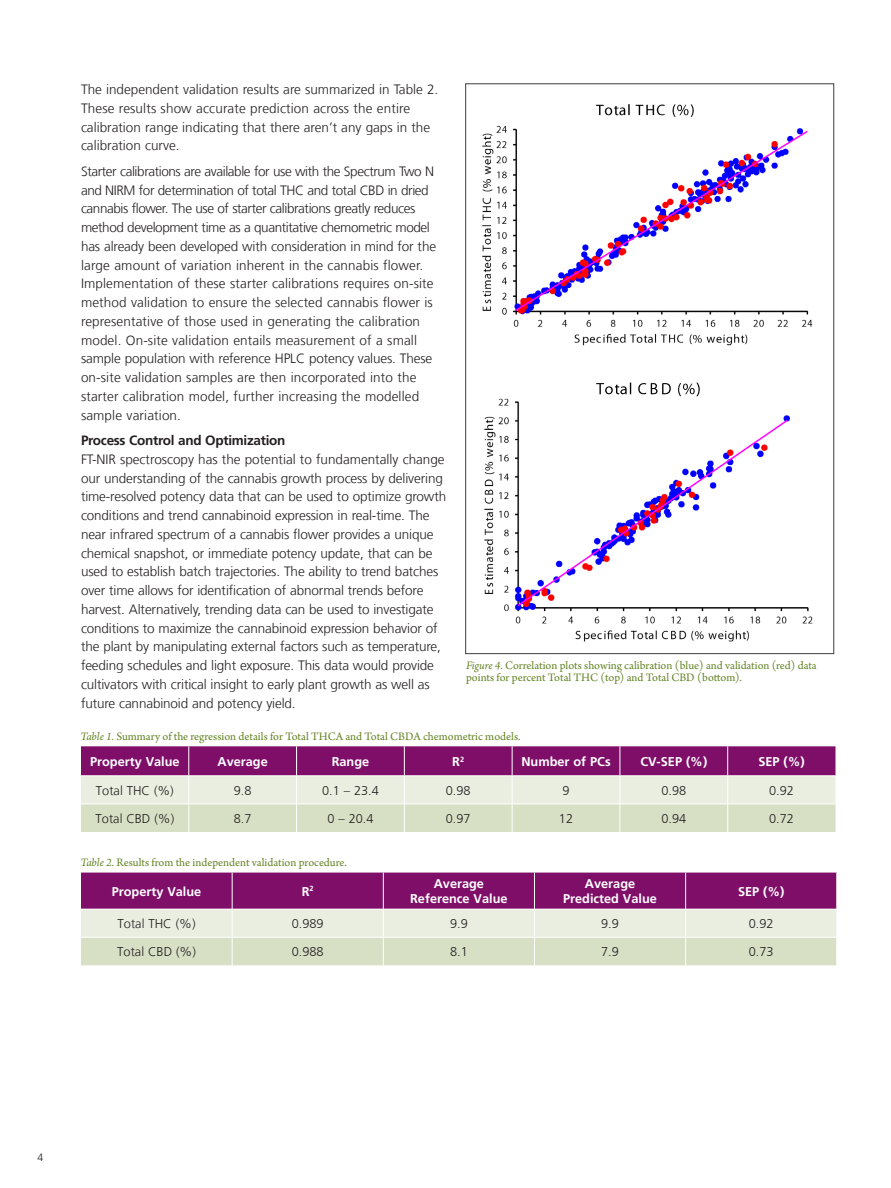
<style>
.page{position:relative;width:891px;height:1188px;background:#fff}
.page>*{position:absolute;margin:0;border:0;box-sizing:border-box;transform-origin:0 0}
.Paragraph_Head{font:300 13.5px/18.8px "Frutiger LT Com";letter-spacing:-.01em;color:#231f20}
.Paragraph_Head-2{font:300 13.5px/18.8px "Frutiger LT Com";letter-spacing:.01em;color:#231f20}
.Paragraph_Head-3{font:700 13.5px "Frutiger LT Com";letter-spacing:-.02em;color:#231f20}
.Bulleted_Copy_Last_B{font:300 12.75px "Frutiger LT Com";color:#231f20}
.Bulleted_Copy_Last_B-2{font:700 12.75px/15px "Frutiger LT Com";color:#fff;text-align:center}
.Body_Copy{font:12px/12.6px "Arno Pro";color:#648426}
.t1{font:300 10.5px "Frutiger LT Com";color:#231f20}
.s1{font-style:italic}
</style>
<div class="page">
<img style="left:482px;top:104px;width:331px;height:242px">
<img style="left:484px;top:398px;width:329px;height:244px">
<svg style="left:81px;top:746px;width:755px;height:86px;background:#c19fb1"></svg>
<svg style="left:81px;top:873px;width:756px;height:92px;background:#bb94ab"></svg>
<img style="left:596px;top:382px;width:99px;height:15px">
<img style="left:696px;top:382px;width:8px;height:18px">
<p class="Paragraph_Head" style="left:81px;top:80px;width:359px">The independent validation results are summarized in Table 2.<br>These results show accurate prediction across the entire calibration range indicating that there aren’t any gaps in the calibration curve.</p>
<p class="Paragraph_Head-2" style="left:81px;top:162px;width:357px">Starter calibrations are available for use with the Spectrum Two N and NIRM for determination of total THC and total CBD in dried cannabis flower. The use of starter calibrations greatly reduces method development time as a quantitative chemometric model has already been developed with consideration in mind for the large amount of variation inherent in the cannabis flower.<br>Implementation of these starter calibrations requires on-site method validation to ensure the selected cannabis flower is representative of those used in generating the calibration model. On-site validation entails measurement of a small sample population with reference HPLC potency values. These on-site validation samples are then incorporated into the starter calibration model, further increasing the modelled sample variation.</p>
<p class="Paragraph_Head-3" style="left:81px;top:433px;width:206px">Process Control and Optimization</p>
<p class="Paragraph_Head" style="left:81px;top:450px;width:367px">FT-NIR spectroscopy has the potential to fundamentally change our understanding of the cannabis growth process by delivering time-resolved potency data that can be used to optimize growth conditions and trend cannabinoid expression in real-time. The near infrared spectrum of a cannabis flower provides a unique chemical snapshot, or immediate potency update, that can be used to establish batch trajectories. The ability to trend batches over time allows for identification of abnormal trends before harvest. Alternatively, trending data can be used to investigate conditions to maximize the cannabinoid expression behavior of the plant by manipulating external factors such as temperature, feeding schedules and light exposure. This data would provide cultivators with critical insight to early plant growth as well as future cannabinoid and potency yield.</p>
<p class="Body_Copy" style="left:466px;top:659px;width:352px"><span class="s1">Figure 4.</span> Correlation plots showing calibration (blue) and validation (red) data points for percent Total THC (top) and Total CBD (bottom).</p>
<p class="Body_Copy" style="left:80px;top:731px;width:442px"><span class="s1">Table 1.</span> Summary of the regression details for Total THCA and Total CBDA chemometric models.</p>
<p class="Bulleted_Copy_Last_B-2" style="left:90px;top:754px;width:91px">Property Value</p>
<p class="Bulleted_Copy_Last_B-2" style="left:218px;top:754px;width:52px">Average</p>
<p class="Bulleted_Copy_Last_B-2" style="left:332px;top:754px;width:39px">Range</p>
<p class="Bulleted_Copy_Last_B-2" style="left:452px;top:754px;width:13px">R<sup>2</sup></p>
<p class="Bulleted_Copy_Last_B-2" style="left:521px;top:754px;width:91px">Number of PCs</p>
<p class="Bulleted_Copy_Last_B-2" style="left:640px;top:754px;width:68px">CV-SEP (%)</p>
<p class="Bulleted_Copy_Last_B-2" style="left:758px;top:754px;width:48px">SEP (%)</p>
<p class="Bulleted_Copy_Last_B" style="left:96px;top:783px;width:79px">Total THC (%)</p>
<p class="Bulleted_Copy_Last_B" style="left:234px;top:783px;width:19px">9.8</p>
<p class="Bulleted_Copy_Last_B" style="left:322px;top:783px;width:58px">0.1 – 23.4</p>
<p class="Bulleted_Copy_Last_B" style="left:446px;top:783px;width:26px">0.98</p>
<p class="Bulleted_Copy_Last_B" style="left:563px;top:783px;width:9px">9</p>
<p class="Bulleted_Copy_Last_B" style="left:661px;top:783px;width:26px">0.98</p>
<p class="Bulleted_Copy_Last_B" style="left:769px;top:783px;width:26px">0.92</p>
<p class="Bulleted_Copy_Last_B" style="left:96px;top:811px;width:80px">Total CBD (%)</p>
<p class="Bulleted_Copy_Last_B" style="left:234px;top:811px;width:19px">8.7</p>
<p class="Bulleted_Copy_Last_B" style="left:327px;top:811px;width:48px">0 – 20.4</p>
<p class="Bulleted_Copy_Last_B" style="left:446px;top:811px;width:26px">0.97</p>
<p class="Bulleted_Copy_Last_B" style="left:559px;top:811px;width:16px">12</p>
<p class="Bulleted_Copy_Last_B" style="left:661px;top:811px;width:26px">0.94</p>
<p class="Bulleted_Copy_Last_B" style="left:769px;top:811px;width:26px">0.72</p>
<p class="Body_Copy" style="left:80px;top:857px;width:268px"><span class="s1">Table 2.</span> Results from the independent validation procedure.</p>
<p class="Bulleted_Copy_Last_B-2" style="left:112px;top:884px;width:91px">Property Value</p>
<p class="Bulleted_Copy_Last_B-2" style="left:302px;top:884px;width:13px">R<sup>2</sup></p>
<p class="Bulleted_Copy_Last_B-2" style="left:410px;top:876px;width:99px">Average<br>Reference Value</p>
<p class="Bulleted_Copy_Last_B-2" style="left:563px;top:876px;width:95px">Average<br>Predicted Value</p>
<p class="Bulleted_Copy_Last_B-2" style="left:738px;top:884px;width:48px">SEP (%)</p>
<p class="Bulleted_Copy_Last_B" style="left:118px;top:916px;width:79px">Total THC (%)</p>
<p class="Bulleted_Copy_Last_B" style="left:292px;top:916px;width:33px">0.989</p>
<p class="Bulleted_Copy_Last_B" style="left:450px;top:916px;width:19px">9.9</p>
<p class="Bulleted_Copy_Last_B" style="left:601px;top:916px;width:19px">9.9</p>
<p class="Bulleted_Copy_Last_B" style="left:749px;top:916px;width:26px">0.92</p>
<p class="Bulleted_Copy_Last_B" style="left:117px;top:944px;width:80px">Total CBD (%)</p>
<p class="Bulleted_Copy_Last_B" style="left:292px;top:944px;width:33px">0.988</p>
<p class="Bulleted_Copy_Last_B" style="left:450px;top:944px;width:19px">8.1</p>
<p class="Bulleted_Copy_Last_B" style="left:601px;top:944px;width:19px">7.9</p>
<p class="Bulleted_Copy_Last_B" style="left:749px;top:944px;width:26px">0.73</p>
<p class="t1" style="left:38px;top:1151px;width:7px">4</p>
</div>
